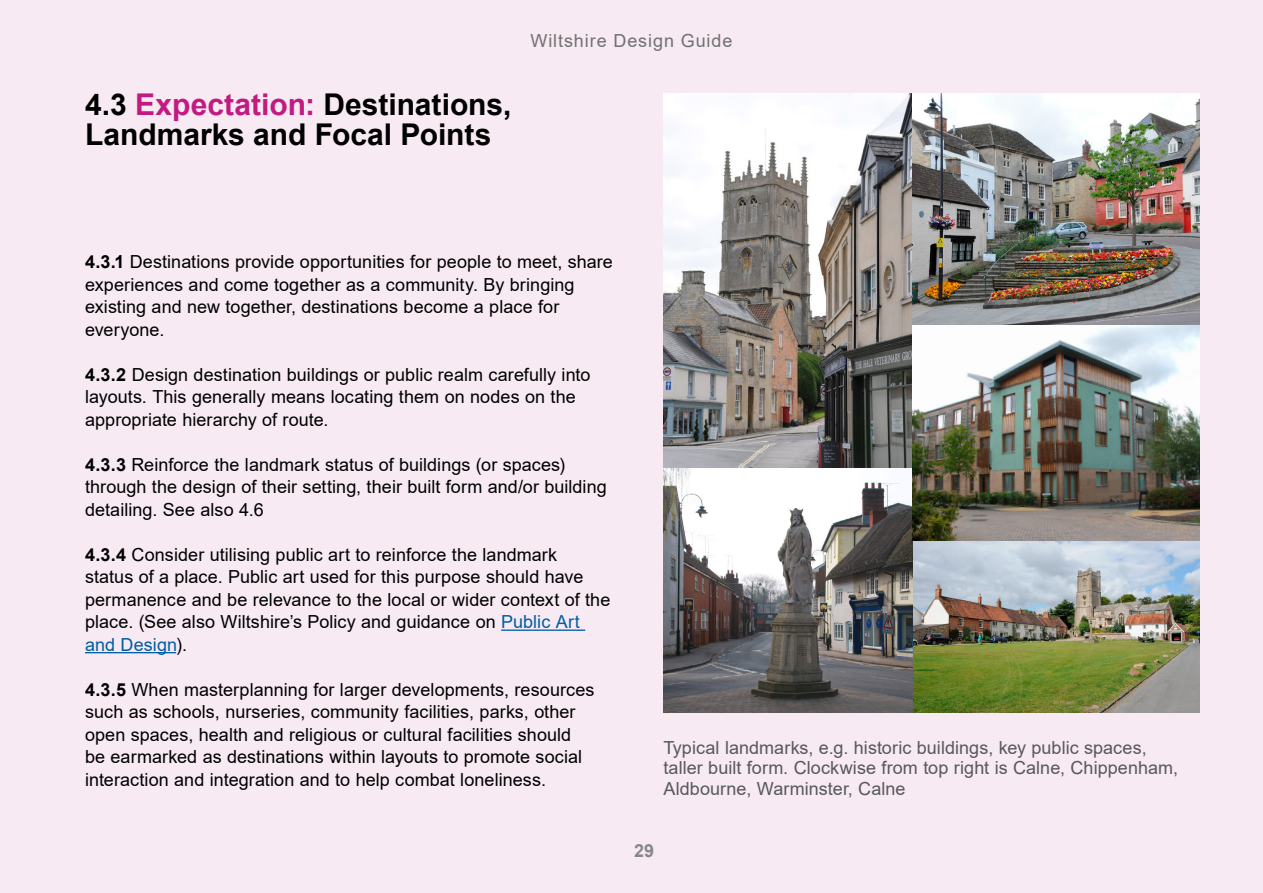
<style>
.page{position:relative;width:1263px;height:893px;background:#f7eaf2}
.page>*{position:absolute;margin:0;border:0;box-sizing:border-box;transform-origin:0 0}
.H3_sub_headline{font:700 30px/30px "Arial";color:#000}
.body_copy{font:18px/22.5px "Arial";letter-spacing:.005em;color:#000}
.t1{font:18px/20.2px "Arial";letter-spacing:.005em;color:#58585a}
.t2{font:18px "Arial";letter-spacing:.05em;color:#707172}
.t3{font:700 18px "Arial";color:#87888a}
.s1{color:#c31a81}
.s2{font-weight:700}
.s3{color:#005da4}
</style>
<div class="page">
<hr style="left:501px;top:629px;width:84px;height:2px;background:#005da4">
<hr style="left:85px;top:652px;width:91px;height:1px;background:#005da4">
<img style="left:663px;top:94px;width:536px;height:618px">
<h3 class="H3_sub_headline" style="left:85px;top:90px;width:428px">4.3 <span class="s1">Expectation:</span> Destinations,<br>Landmarks and Focal Points</h3>
<p class="t2" style="left:530px;top:28px;width:203px">Wiltshire Design Guide</p>
<p class="body_copy" style="left:85px;top:251px;width:529px"><span class="s2">4.3.1</span> Destinations provide opportunities for people to meet, share experiences and come together as a community. By bringing existing and new together, destinations become a place for everyone.</p>
<p class="body_copy" style="left:85px;top:363px;width:507px"><span class="s2">4.3.2</span> Design destination buildings or public realm carefully into layouts. This generally means locating them on nodes on the appropriate hierarchy of route.</p>
<p class="body_copy" style="left:85px;top:453px;width:523px"><span class="s2">4.3.3</span> Reinforce the landmark status of buildings (or spaces) through the design of their setting, their built form and/or building detailing. See also 4.6</p>
<p class="body_copy" style="left:85px;top:543px;width:527px"><span class="s2">4.3.4</span> Consider utilising public art to reinforce the landmark<br>status of a place. Public art used for this purpose should have permanence and be relevance to the local or wider context of the place. (See also Wiltshire’s Policy and guidance on <span class="s3">Public Art and Design</span>).</p>
<p class="body_copy" style="left:85px;top:678px;width:511px"><span class="s2">4.3.5</span> When masterplanning for larger developments, resources such as schools, nurseries, community facilities, parks, other open spaces, health and religious or cultural facilities should be earmarked as destinations within layouts to promote social interaction and integration and to help combat loneliness.</p>
<p class="t1" style="left:663px;top:737px;width:516px">Typical landmarks, e.g. historic buildings, key public spaces, taller built form. Clockwise from top right is Calne, Chippenham,<br>Aldbourne, Warminster, Calne</p>
<p class="t3" style="left:634px;top:838px;width:22px">29</p>
</div>
